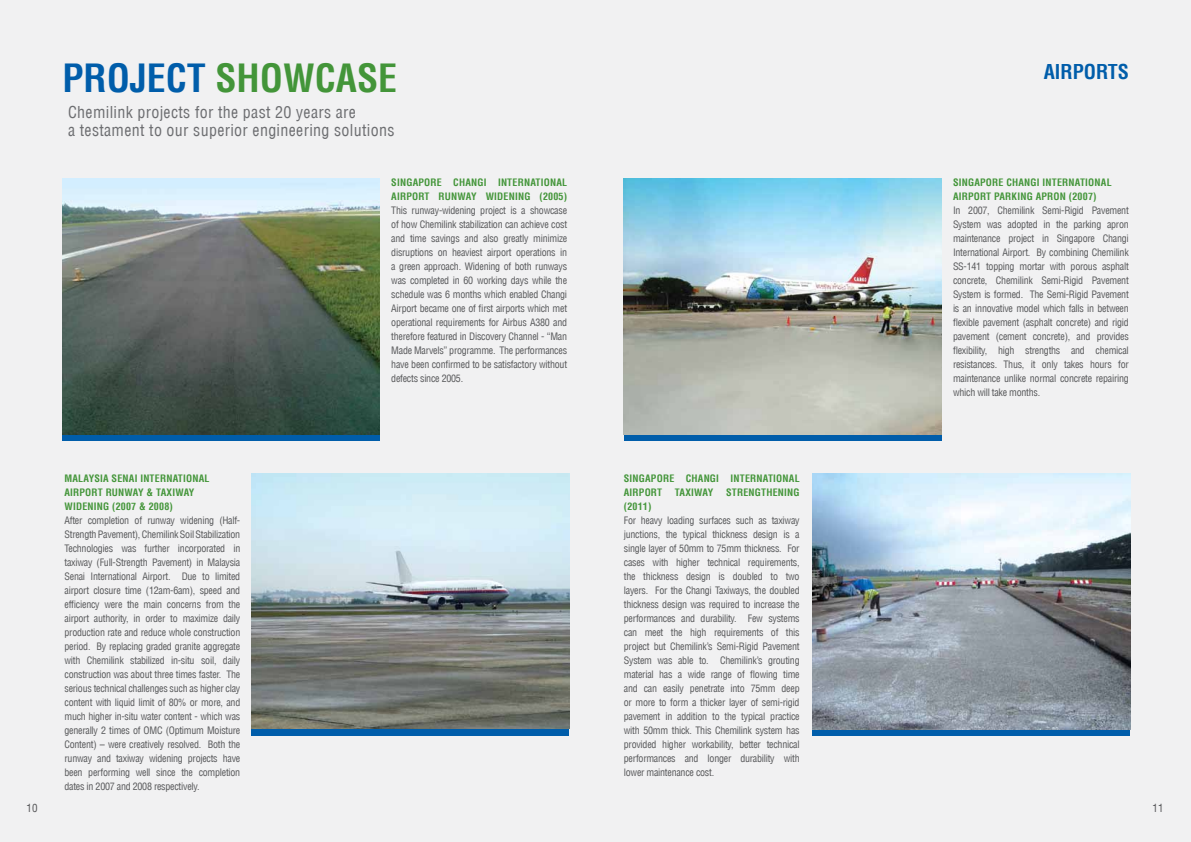
<style>
.page{position:relative;width:1191px;height:842px;background:#f1f1f2}
.page>*{position:absolute;margin:0;border:0;box-sizing:border-box;transform-origin:0 0}
.t1{font:700 condensed 38px "Helvetica LT";color:#439539}
.t2{font:700 condensed 20px "Helvetica LT";color:#005daa}
.t3{font:condensed 16px/18px "Helvetica LT";letter-spacing:.02em;color:#6d6e71}
.t4{font:condensed 11px "Helvetica LT";color:#58595b}
.t5{font:condensed 10px/14px "Helvetica LT";letter-spacing:-.025em;color:#58595b;text-align:justify}
.t6{font:700 condensed 10px/14px "Helvetica LT";letter-spacing:.02em;color:#439539;text-align:right}
.s1{color:#005daa}
</style>
<div class="page">
<svg style="left:62px;top:434px;width:318px;height:7px;background:#065999"></svg>
<svg style="left:624px;top:434px;width:317px;height:7px;background:#1a6aab"></svg>
<div style="left:251px;top:724px;width:318px;height:11px;background:#005daa"></div>
<svg style="left:812px;top:729px;width:318px;height:7px;background:#1364a7"></svg>
<img style="left:62px;top:179px;width:318px;height:255px">
<img style="left:624px;top:179px;width:317px;height:255px">
<img style="left:251px;top:473px;width:318px;height:256px">
<img style="left:812px;top:473px;width:318px;height:256px">
<h1 class="t1" style="left:62px;top:55px;width:336px"><span class="s1">PROJECT</span> SHOWCASE</h1>
<h2 class="t2" style="left:1043px;top:59px;width:87px">AIRPORTS</h2>
<h3 class="t3" style="left:68px;top:103px;width:328px">Chemilink projects for the past 20 years are<br>a testament to our superior engineering solutions</h3>
<p class="t6" style="left:391px;top:176px;width:95px">SINGAPORE CHANGI</p>
<p class="t6" style="left:953px;top:176px;width:16px">SINGAPORE</p>
<p class="t6" style="left:1006px;top:176px;width:19px">CHANG</p>
<p class="t6" style="left:1037px;top:176px;width:12px">I INTERNAT</p>
<p class="t6" style="left:1085px;top:176px;width:10px">IONA</p>
<p class="t6" style="left:1106px;top:176px;width:6px">L</p>
<p class="t6" style="left:953px;top:190px;width:16px">AIRPORT</p>
<p class="t6" style="left:994px;top:190px;width:55px">PARKING APRON</p>
<p class="t6" style="left:1068px;top:190px;width:29px">(2007)</p>
<p class="t5" style="left:953px;top:204px;width:177px">In 2007, Chemilink Semi-Rigid Pavement System was adopted in the parking apron maintenance project in Singapore Changi International Airport. By combining Chemilink SS-141 topping mortar with porous asphalt concrete, Chemilink Semi-Rigid Pavement System is formed. The Semi-Rigid Pavement is an innovative model which falls in between flexible pavement (asphalt concrete) and rigid pavement (cement concrete), and provides flexibility, high strengths and chemical resistances. Thus, it only takes hours for maintenance unlike normal concrete repairing which will take months.</p>
<p class="t6" style="left:391px;top:176px;width:177px">INTERNATIONAL<br>AIRPORT RUNWAY WIDENING (2005)</p>
<p class="t5" style="left:391px;top:204px;width:177px">This runway-widening project is a showcase of how Chemilink stabilization can achieve cost and time savings and also greatly minimize disruptions on heaviest airport operations in a green approach. Widening of both runways was completed in 60 working days while the schedule was 6 months which enabled Changi Airport became one of first airports which met operational requirements for Airbus A380 and therefore featured in Discovery Channel - “Man Made Marvels” programme. The performances have been confirmed to be satisfactory without defects since 2005.</p>
<p class="t6" style="left:64px;top:471px;width:83px">MALAYSIA SENAI INTERNAT</p>
<p class="t6" style="left:183px;top:471px;width:10px">IONA</p>
<p class="t6" style="left:204px;top:471px;width:6px">L</p>
<p class="t6" style="left:64px;top:485px;width:16px">AIRPORT</p>
<p class="t6" style="left:64px;top:485px;width:131px;text-align:left;text-indent:41px">RUNWAY &amp; TAXIWAY<br>WIDEN ING (2007 &amp; 2008)</p>
<p class="t5" style="left:64px;top:513px;width:177px">After completion of runway widening (Half-Strength Pavement), Chemilink Soil Stabilization Technologies was further incorporated in taxiway (Full-Strength Pavement) in Malaysia Senai International Airport. Due to limited airport closure time (12am-6am), speed and efficiency were the main concerns from the airport authority, in order to maximize daily production rate and reduce whole construction period. By replacing graded granite aggregate with Chemilink stabilized in-situ soil, daily construction was about three times faster. The serious technical challenges such as higher clay content with liquid limit of 80% or more, and much higher in-situ water content - which was generally 2 times of OMC (Optimum Moisture Content) – were creatively resolved. Both the runway and taxiway widening projects have been performing well since the completion dates in 2007 and 2008 respectively.</p>
<p class="t6" style="left:624px;top:472px;width:16px">SINGAPORE</p>
<p class="t6" style="left:686px;top:472px;width:19px">CHANG</p>
<p class="t6" style="left:716px;top:472px;width:21px">I INTERNAT</p>
<p class="t6" style="left:773px;top:472px;width:10px">IONA</p>
<p class="t6" style="left:794px;top:472px;width:6px">L</p>
<p class="t6" style="left:624px;top:486px;width:16px">AIRPORT</p>
<p class="t6" style="left:675px;top:486px;width:40px">TAXIWAY</p>
<p class="t6" style="left:726px;top:486px;width:13px">STRENGT</p>
<p class="t6" style="left:766px;top:486px;width:28px">HENING</p>
<p class="t6" style="left:624px;top:500px;width:29px">(2011)</p>
<p class="t5" style="left:624px;top:514px;width:177px">For heavy loading surfaces such as taxiway junctions, the typical thickness design is a single layer of 50mm to 75mm thickness. For cases with higher technical requirements, the thickness design is doubled to two layers. For the Changi Taxiways, the doubled thickness design was required to increase the performances and durability. Few systems can meet the high requirements of this project but Chemilink’s Semi-Rigid Pavement System was able to. Chemilink’s grouting material has a wide range of flowing time and can easily penetrate into 75mm deep or more to form a thicker layer of semi-rigid pavement in addition to the typical practice with 50mm thick. This Chemilink system has provided higher workability, better technical performances and longer durability with lower maintenance cost.</p>
<p class="t4" style="left:26px;top:801px;width:13px">10</p>
<p class="t4" style="left:1152px;top:801px;width:13px">11</p>
</div>
